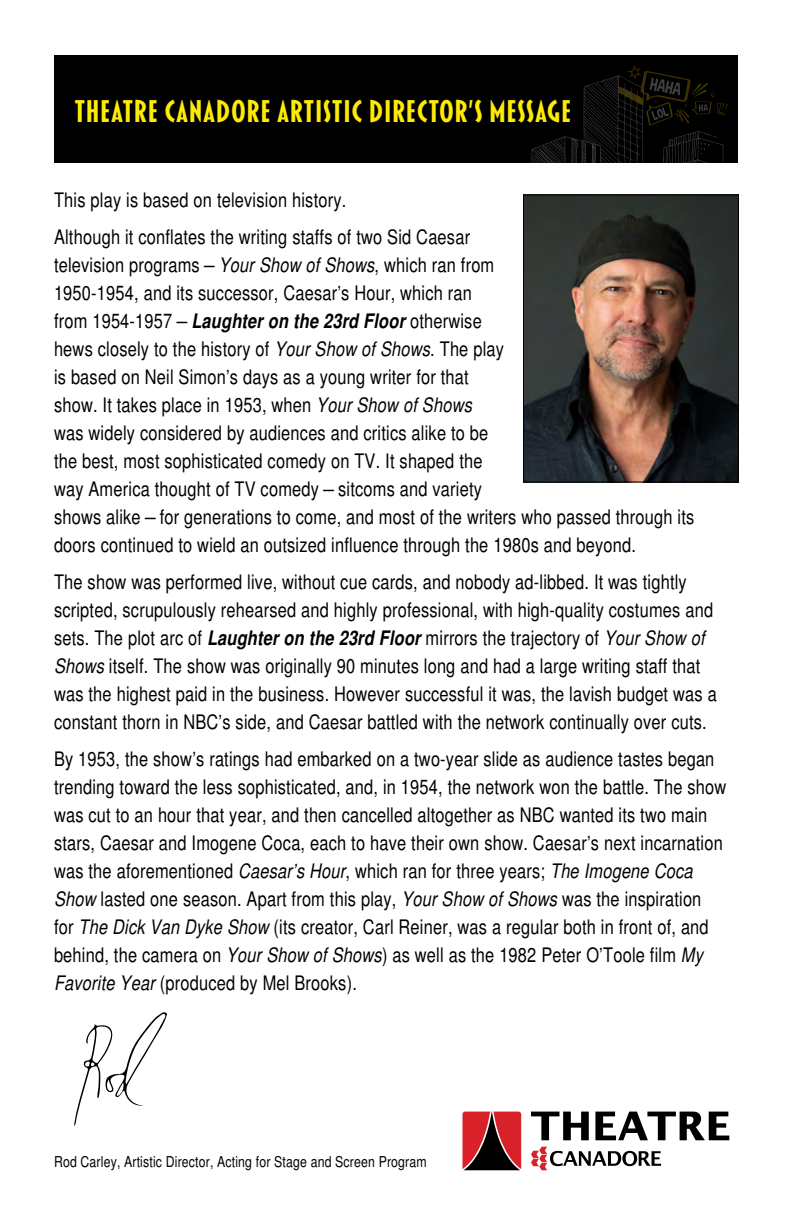
<style>
.page{position:relative;width:792px;height:1224px;background:#fff}
.page>*{position:absolute;margin:0;border:0;box-sizing:border-box;transform-origin:0 0}
.t1{font:700 32px "Blakely";color:#fdeb04}
.t2{font:condensed 20px/28px "Helvetica";letter-spacing:.01em;color:#000}
.t3{font:condensed 15px "Helvetica";letter-spacing:.01em;color:#000}
.s1{font-style:italic}
.s2{font-weight:700;font-style:italic}
</style>
<div class="page">
<div style="left:54px;top:55px;width:684px;height:108px;background:#000"></div>
<svg style="left:531px;top:65px;width:197px;height:98px"></svg>
<img style="left:525px;top:196px;width:212px;height:284px">
<div style="left:523px;top:194px;width:216px;height:288px;border:1px solid #000"></div>
<svg style="left:74px;top:1012px;width:93px;height:114px"></svg>
<svg style="left:462px;top:1112px;width:59px;height:58px;background:#94252a"></svg>
<svg style="left:531px;top:1147px;width:130px;height:23px"></svg>
<svg style="left:531px;top:1112px;width:58px;height:28px"></svg>
<svg style="left:595px;top:1112px;width:134px;height:28px"></svg>
<h1 class="t1" style="left:74px;top:96px;width:499px">THEATRE CANADORE ARTISTIC DIRECTOR’S MESSAGE</h1>
<p class="t2" style="left:54px;top:181px;width:418px;line-height:37px">This play is based on television history.<br>Although it conflates the writing staffs of two Sid Caesar</p>
<p class="t2" style="left:54px;top:250px;width:642px">television programs – <span class="s1">Your Show of Shows</span>, which ran from<br>1950-1954, and its successor, Caesar’s Hour, which ran<br>from 1954-1957 – <span class="s2">Laughter on the 23rd Floor</span> otherwise<br>hews closely to the history of <span class="s1">Your Show of Shows</span>. The play<br>is based on Neil Simon’s days as a young writer for that<br>show. It takes place in 1953, when <span class="s1">Your Show of Shows<br></span>was widely considered by audiences and critics alike to be<br>the best, most sophisticated comedy on TV. It shaped the<br>way America thought of TV comedy – sitcoms and variety<br>shows alike – for generations to come, and most of the writers who passed through its doors continued to wield an outsized influence through the 1980s and beyond.</p>
<p class="t2" style="left:54px;top:567px;width:664px">The show was performed live, without cue cards, and nobody ad-libbed. It was tightly scripted, scrupulously rehearsed and highly professional, with high-quality costumes and sets. The plot arc of <span class="s2">Laughter on the 23rd Floor</span> mirrors the trajectory of <span class="s1">Your Show of Shows</span> itself. The show was originally 90 minutes long and had a large writing staff that was the highest paid in the business. However successful it was, the lavish budget was a constant thorn in NBC’s side, and Caesar battled with the network continually over cuts.</p>
<p class="t2" style="left:54px;top:744px;width:674px">By 1953, the show’s ratings had embarked on a two-year slide as audience tastes began trending toward the less sophisticated, and, in 1954, the network won the battle. The show was cut to an hour that year, and then cancelled altogether as NBC wanted its two main stars, Caesar and Imogene Coca, each to have their own show. Caesar’s next incarnation was the aforementioned <span class="s1">Caesar’s Hour</span>, which ran for three years; <span class="s1">The Imogene Coca Show</span> lasted one season. Apart from this play, <span class="s1">Your Show of Shows</span> was the inspiration<br>for <span class="s1">The Dick Van Dyke Show</span> (its creator, Carl Reiner, was a regular both in front of, and behind, the camera on <span class="s1">Your Show of Shows</span>) as well as the 1982 Peter O’Toole film <span class="s1">My Favorite Year</span> (produced by Mel Brooks).</p>
<p class="t3" style="left:54px;top:1152px;width:374px">Rod Carley, Artistic Director, Acting for Stage and Screen Program</p>
</div>
